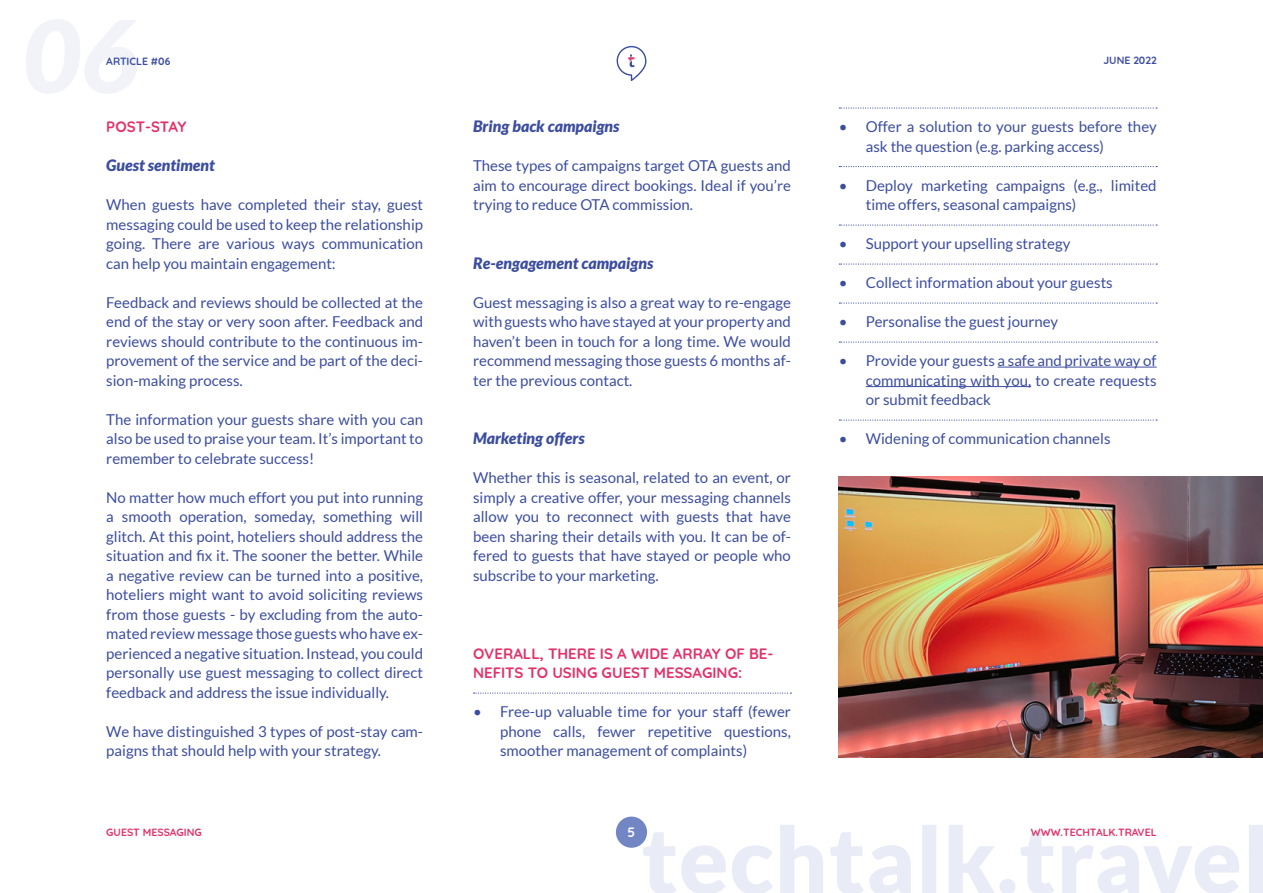
<style>
.page{position:relative;width:1263px;height:893px;background:#fff}
.page>*{position:absolute;margin:0;border:0;box-sizing:border-box;transform-origin:0 0}
.t1{font:italic 900 15.75px "Lato";color:#3c4d9f}
.t2{font:15px/19.5px "Lato";color:#3c4d9f;text-align:justify}
.t3{font:700 15px/19.5px "Quicksand";color:#e13269}
.t4{font:700 13.5px "Quicksand";color:#fff}
.t5{font:700 10.5px "Quicksand";color:#e13269}
.t6{font:700 10.5px "Quicksand";color:#3c4d9f}
</style>
<div class="page">
<div style="left:616px;top:817px;width:31px;height:31px;background:#7186c3;border-radius:50%"></div>
<svg style="left:643px;top:825px;width:620px;height:68px"></svg>
<svg style="left:617px;top:46px;width:30px;height:35px"></svg>
<svg style="left:26px;top:19px;width:111px;height:75px"></svg>
<svg style="left:474px;top:692px;width:317px;height:2px"></svg>
<svg style="left:839px;top:107px;width:318px;height:2px"></svg>
<svg style="left:839px;top:166px;width:318px;height:1px"></svg>
<svg style="left:839px;top:224px;width:318px;height:2px"></svg>
<svg style="left:839px;top:263px;width:318px;height:2px"></svg>
<svg style="left:839px;top:302px;width:318px;height:2px"></svg>
<svg style="left:839px;top:341px;width:318px;height:2px"></svg>
<hr style="left:997px;top:367px;width:160px;height:1px;background:#3c4d9f">
<hr style="left:866px;top:386px;width:165px;height:1px;background:#3c4d9f">
<svg style="left:839px;top:419px;width:318px;height:2px"></svg>
<img style="left:839px;top:476px;width:424px;height:281px">
<p class="t6" style="left:106px;top:52px;width:66px">ARTICLE #06</p>
<p class="t6" style="left:1103px;top:52px;width:55px">JUNE 2022</p>
<p class="t3" style="left:106px;top:116px;width:82px">POST-STAY</p>
<p class="t1" style="left:106px;top:156px;width:110px">Guest sentiment</p>
<p class="t2" style="left:106px;top:195px;width:318px">When guests have completed their stay, guest messaging could be used to keep the relationship going. There are various ways communication can help you maintain engagement:</p>
<p class="t2" style="left:106px;top:292px;width:318px">Feedback and reviews should be collected at the end of the stay or very soon after. Feedback and reviews should contribute to the continuous im&shy;provement of the service and be part of the deci&shy;sion-making process.</p>
<p class="t2" style="left:106px;top:409px;width:318px">The information your guests share with you can also be used to praise your team. It’s important to remember to celebrate success!</p>
<p class="t2" style="left:106px;top:487px;width:318px">No matter how much effort you put into running a smooth operation, someday, something will glitch. At this point, hoteliers should address the situation and fix it. The sooner the better. While a negative review can be turned into a positive, hoteliers might want to avoid soliciting reviews from those guests - by excluding from the auto&shy;mated review message those guests who have ex&shy;perienced a negative situation. Instead, you could personally use guest messaging to collect direct feedback and address the issue individually.</p>
<p class="t2" style="left:106px;top:721px;width:318px">We have distinguished 3 types of post-stay cam&shy;paigns that should help with your strategy.</p>
<p class="t1" style="left:473px;top:117px;width:148px">Bring back campaigns</p>
<p class="t2" style="left:473px;top:156px;width:319px">These types of campaigns target OTA guests and aim to encourage direct bookings. Ideal if you’re trying to reduce OTA commission.</p>
<p class="t1" style="left:473px;top:254px;width:182px">Re-engagement campaigns</p>
<p class="t2" style="left:473px;top:292px;width:319px">Guest messaging is also a great way to re-engage with guests who have stayed at your property and haven’t been in touch for a long time. We would recommend messaging those guests 6 months af&shy;ter the previous contact.</p>
<p class="t1" style="left:473px;top:429px;width:113px">Marketing offers</p>
<p class="t2" style="left:473px;top:468px;width:319px">Whether this is seasonal, related to an event, or simply a creative offer, your messaging channels allow you to reconnect with guests that have been sharing their details with you. It can be of&shy;fered to guests that have stayed or people who subscribe to your marketing.</p>
<p class="t3" style="left:473px;top:642px;width:302px">OVERALL, THERE IS A WIDE ARRAY OF BE-<br>NEFITS TO USING GUEST MESSAGING:</p>
<p class="t2" style="left:500px;top:702px;width:292px;text-indent:-27px">• Free-up valuable time for your staff (fewer phone calls, fewer repetitive questions, smoother management of complaints)</p>
<p class="t2" style="left:866px;top:117px;width:292px;text-indent:-27px">• Offer a solution to your guests before they ask the question (e.g. parking access)</p>
<p class="t2" style="left:866px;top:175px;width:292px;text-indent:-27px">• Deploy marketing campaigns (e.g., limited time offers, seasonal campaigns)</p>
<p class="t2" style="left:839px;top:234px;width:233px">• Support your upselling strategy</p>
<p class="t2" style="left:839px;top:273px;width:275px">• Collect information about your guests</p>
<p class="t2" style="left:839px;top:312px;width:221px">• Personalise the guest journey</p>
<p class="t2" style="left:866px;top:351px;width:292px;text-indent:-27px">• Provide your guests a safe and private way of communicating with you, to create requests or submit feedback</p>
<p class="t2" style="left:839px;top:429px;width:273px">• Widening of communication channels</p>
<p class="t4" style="left:628px;top:821px;width:9px">5</p>
<p class="t5" style="left:106px;top:823px;width:97px">GUEST MESSAGING</p>
<p class="t5" style="left:1031px;top:823px;width:127px">WWW.TECHTALK.TRAVEL</p>
</div>
